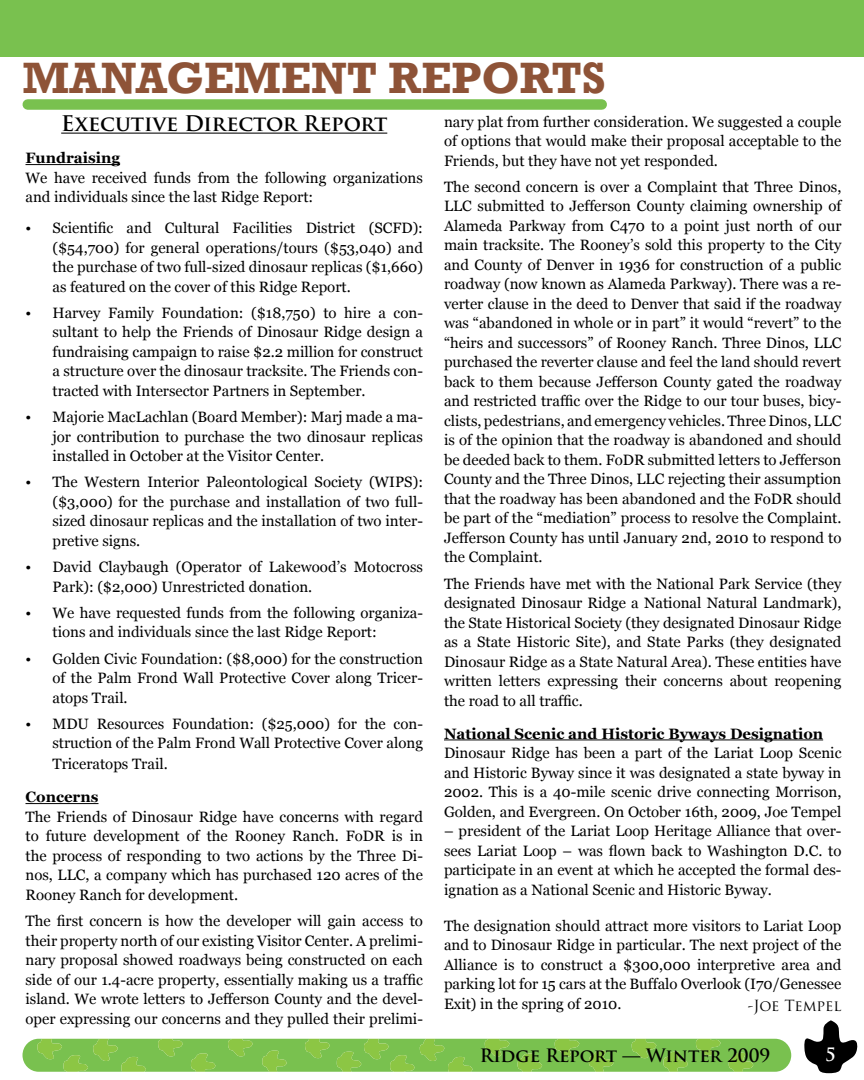
<style>
.page{position:relative;width:864px;height:1080px;background:#fff}
.page>*{position:absolute;margin:0;border:0;box-sizing:border-box;transform-origin:0 0}
.t1{font:700 45px "Rockwell";color:#8e5337}
.t2{font:700 21px "Trajan Pro";color:#000}
.t3{font:700 18px "Trajan Pro";color:#000}
.t4{font:700 18px "Trajan Pro";color:#fff}
.t5{font:15px/19.5px "Georgia";color:#000;text-align:justify}
.t6{font:700 15px "Georgia";color:#000}
.t7{font:15px "Trajan Pro";letter-spacing:-.01em;color:#000}
</style>
<div class="page">
<div style="left:0;top:0;width:864px;height:57px;background:#79c14f"></div>
<svg style="left:804px;top:1020px;width:54px;height:53px"></svg>
<svg style="left:22px;top:1039px;width:769px;height:33px;background:#81c350"></svg>
<div style="left:28px;top:99px;width:574px;height:11px;background:#79c14f"></div>
<hr style="left:61px;top:133px;width:326px;height:1px;background:#000">
<hr style="left:26px;top:164px;width:94px;height:1px;background:#000">
<hr style="left:26px;top:803px;width:73px;height:1px;background:#000">
<hr style="left:444px;top:739px;width:379px;height:1px;background:#000">
<h1 class="t1" style="left:22px;top:50px;width:585px">MANAGEMENT REPORTS</h1>
<h2 class="t2" style="left:61px;top:110px;width:328px">Executive Director Report</h2>
<p class="t6" style="left:26px;top:148px;width:96px">Fundraising</p>
<p class="t5" style="left:26px;top:168px;width:399px">We have received funds from the following organizations and individuals since the last Ridge Report:</p>
<p class="t5" style="left:52px;top:218px;width:372px;text-indent:-27px">• Scientific and Cultural Facilities District (SCFD): ($54,700) for general operations/tours ($53,040) and the purchase of two full-sized dinosaur replicas ($1,660) as featured on the cover of this Ridge Report.</p>
<p class="t5" style="left:52px;top:303px;width:372px;text-indent:-27px">• Harvey Family Foundation: ($18,750) to hire a con&shy;sultant to help the Friends of Dinosaur Ridge design a fundraising campaign to raise $2.2 million for construct a structure over the dinosaur tracksite. The Friends con&shy;tracted with Intersector Partners in September.</p>
<p class="t5" style="left:52px;top:407px;width:372px;text-indent:-27px">• Majorie MacLachlan (Board Member): Marj made a ma&shy;jor contribution to purchase the two dinosaur replicas installed in October at the Visitor Center.</p>
<p class="t5" style="left:52px;top:473px;width:372px;text-indent:-27px">• The Western Interior Paleontological Society (WIPS): ($3,000) for the purchase and installation of two full&shy;sized dinosaur replicas and the installation of two inter&shy;pretive signs.</p>
<p class="t5" style="left:52px;top:557px;width:372px;text-indent:-27px">• David Claybaugh (Operator of Lakewood’s Motocross<br>Park): ($2,000) Unrestricted donation.</p>
<p class="t5" style="left:52px;top:603px;width:372px;text-indent:-27px">• We have requested funds from the following organiza&shy;tions and individuals since the last Ridge Report:</p>
<p class="t5" style="left:52px;top:649px;width:372px;text-indent:-27px">• Golden Civic Foundation: ($8,000) for the construction of the Palm Frond Wall Protective Cover along Tricer&shy;atops Trail.</p>
<p class="t5" style="left:25px;top:714px;width:399px;text-align:right">• MDU Resources Foundation: ($25,000) for the con&shy;struction of the Palm Frond Wall Protective Cover along</p>
<p class="t5" style="left:52px;top:755px;width:117px">Triceratops Trail.</p>
<p class="t6" style="left:25px;top:787px;width:75px">Concerns</p>
<p class="t5" style="left:25px;top:807px;width:399px">The Friends of Dinosaur Ridge have concerns with regard to future development of the Rooney Ranch. FoDR is in the process of responding to two actions by the Three Di&shy;nos, LLC, a company which has purchased 120 acres of the Rooney Ranch for development.</p>
<p class="t5" style="left:25px;top:911px;width:399px">The first concern is how the developer will gain access to their property north of our existing Visitor Center. A prelimi&shy;nary proposal showed roadways being constructed on each side of our 1.4-acre property, essentially making us a traffic island. We wrote letters to Jefferson County and the devel&shy;oper expressing our concerns and they pulled their prelimi-</p>
<p class="t5" style="left:444px;top:112px;width:399px">nary plat from further consideration. We suggested a couple of options that would make their proposal acceptable to the Friends, but they have not yet responded.</p>
<p class="t5" style="left:444px;top:177px;width:399px">The second concern is over a Complaint that Three Dinos, LLC submitted to Jefferson County claiming ownership of Alameda Parkway from C470 to a point just north of our main tracksite. The Rooney’s sold this property to the City and County of Denver in 1936 for construction of a public roadway (now known as Alameda Parkway). There was a re&shy;verter clause in the deed to Denver that said if the roadway was “abandoned in whole or in part” it would “revert” to the “heirs and successors” of Rooney Ranch. Three Dinos, LLC purchased the reverter clause and feel the land should revert back to them because Jefferson County gated the roadway and restricted traffic over the Ridge to our tour buses, bicy&shy;clists, pedestrians, and emergency vehicles. Three Dinos, LLC is of the opinion that the roadway is abandoned and should be deeded back to them. FoDR submitted letters to Jefferson County and the Three Dinos, LLC rejecting their assumption that the roadway has been abandoned and the FoDR should be part of the “mediation” process to resolve the Complaint.<br>Jefferson County has until January 2nd, 2010 to respond to the Complaint.</p>
<p class="t5" style="left:444px;top:574px;width:399px">The Friends have met with the National Park Service (they designated Dinosaur Ridge a National Natural Landmark), the State Historical Society (they designated Dinosaur Ridge as a State Historic Site), and State Parks (they designated Dinosaur Ridge as a State Natural Area). These entities have written letters expressing their concerns about reopening the road to all traffic.</p>
<p class="t6" style="left:444px;top:724px;width:381px">National Scenic and Historic Byways Designation</p>
<p class="t5" style="left:444px;top:744px;width:399px">Dinosaur Ridge has been a part of the Lariat Loop Scenic and Historic Byway since it was designated a state byway in 2002. This is a 40-mile scenic drive connecting Morrison, Golden, and Evergreen. On October 16th, 2009, Joe Tempel</p>
<p class="t5" style="left:444px;top:822px;width:399px">– president of the Lariat Loop Heritage Alliance that over&shy;sees Lariat Loop – was flown back to Washington D.C. to participate in an event at which he accepted the formal des&shy;ignation as a National Scenic and Historic Byway.</p>
<p class="t5" style="left:444px;top:916px;width:399px">The designation should attract more visitors to Lariat Loop and to Dinosaur Ridge in particular. The next project of the Alliance is to construct a $300,000 interpretive area and parking lot for 15 cars at the Buffalo Overlook (I70/Genessee Exit) in the spring of 2010.</p>
<p class="t7" style="left:748px;top:996px;width:95px">-Joe Tempel</p>
<p class="t3" style="left:480px;top:1044px;width:292px">Ridge Report — Winter 2009</p>
<p class="t4" style="left:825px;top:1043px;width:12px">5</p>
</div>
